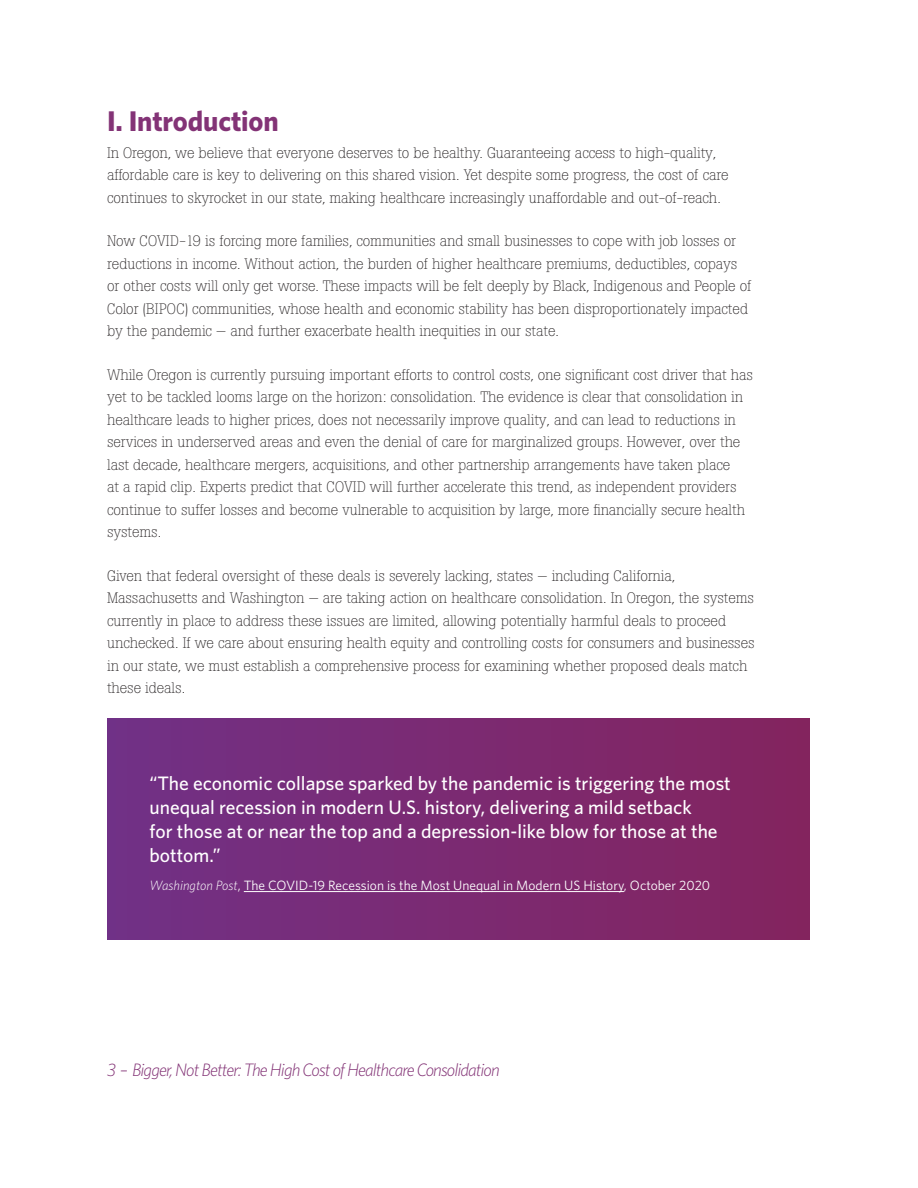
<style>
.page{position:relative;width:918px;height:1188px;background:#fff}
.page>*{position:absolute;margin:0;border:0;box-sizing:border-box;transform-origin:0 0}
.t1{font:700 28.5px "Whitney";letter-spacing:-.005em;color:#833376}
.t2{font:500 19.5px/24px "Whitney";color:#fff}
.t3{font:italic 300 18px "Whitney";letter-spacing:-.05em;color:#833376}
.t4{font:300 15px/22.5px "Boton";letter-spacing:-.01em;color:#231f20}
.t5{font:13.5px "Whitney";color:#fff}
.s1{font-weight:300;font-style:italic}
</style>
<div class="page">
<div style="left:107px;top:719px;width:703px;height:220px;background:linear-gradient(to right,#713186,#84245e)"></div>
<hr style="left:244px;top:891px;width:380px;height:1px;background:#fff">
<h1 class="t1" style="left:107px;top:102px;width:173px">I. Introduction</h1>
<p class="t4" style="left:107px;top:141px;width:623px">In Oregon, we believe that everyone deserves to be healthy. Guaranteeing access to high-quality, affordable care is key to delivering on this shared vision. Yet despite some progress, the cost of care continues to skyrocket in our state, making healthcare increasingly unaffordable and out-of-reach.</p>
<p class="t4" style="left:107px;top:230px;width:646px">Now COVID-19 is forcing more families, communities and small businesses to cope with job losses or reductions in income. Without action, the burden of higher healthcare premiums, deductibles, copays or other costs will only get worse. These impacts will be felt deeply by Black, Indigenous and People of Color (BIPOC) communities, whose health and economic stability has been disproportionately impacted by the pandemic — and further exacerbate health inequities in our state.</p>
<p class="t4" style="left:107px;top:363px;width:648px">While Oregon is currently pursuing important efforts to control costs, one significant cost driver that has yet to be tackled looms large on the horizon: consolidation. The evidence is clear that consolidation in healthcare leads to higher prices, does not necessarily improve quality, and can lead to reductions in services in underserved areas and even the denial of care for marginalized groups. However, over the last decade, healthcare mergers, acquisitions, and other partnership arrangements have taken place<br>at a rapid clip. Experts predict that COVID will further accelerate this trend, as independent providers continue to suffer losses and become vulnerable to acquisition by large, more financially secure health systems.</p>
<p class="t4" style="left:107px;top:564px;width:649px">Given that federal oversight of these deals is severely lacking, states — including California, Massachusetts and Washington — are taking action on healthcare consolidation. In Oregon, the systems currently in place to address these issues are limited, allowing potentially harmful deals to proceed unchecked. If we care about ensuring health equity and controlling costs for consumers and businesses in our state, we must establish a comprehensive process for examining whether proposed deals match these ideals.</p>
<h2 class="t2" style="left:150px;top:771px;width:583px">“The economic collapse sparked by the pandemic is triggering the most unequal recession in modern U.S. history, delivering a mild setback<br>for those at or near the top and a depression-like blow for those at the bottom.”</h2>
<p class="t5" style="left:150px;top:877px;width:562px"><span class="s1">Washington Post</span>, The COVID-19 Recession is the Most Unequal in Modern US History, October 2020</p>
<p class="t3" style="left:107px;top:1058px;width:394px">3 – Bigger, Not Better: The High Cost of Healthcare Consolidation</p>
</div>
